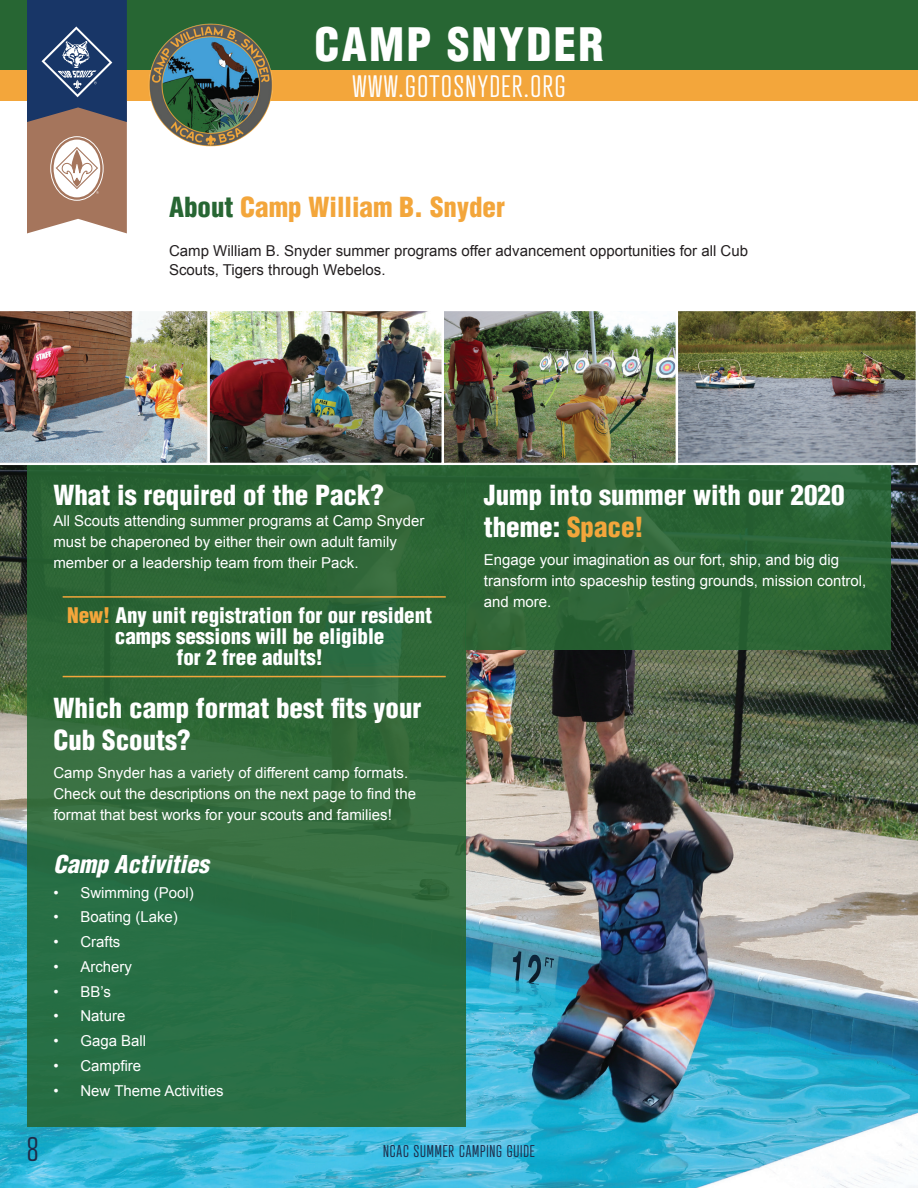
<style>
.page{position:relative;width:918px;height:1188px;background:#fff}
.page>*{position:absolute;margin:0;border:0;box-sizing:border-box;transform-origin:0 0}
.t1{font:900 condensed 45px "Helvetica LT";letter-spacing:.05em;color:#fff}
.t2{font:300 33px "Atrament";color:#1f2b48}
.t3{font:300 30px "Atrament";letter-spacing:.05em;color:#fff}
.t4{font:900 condensed 27px/32.4px "Helvetica LT";color:#fff}
.t5{font:900 condensed 27px "Helvetica LT";color:#f3a63b}
.t6{font:italic 900 condensed 24px "Helvetica LT";color:#fff}
.t7{font:900 condensed 21px/21px "Helvetica LT";color:#fff;text-align:center}
.t8{font:300 16.5px "Atrament";letter-spacing:.05em;color:#1f2b48}
.t9{font:15px/21px "Arial";color:#fff}
.t10{font:15px/19.5px "Arial";color:#231f20}
.s1{color:#276633}
.s2{color:#f3a63b}
</style>
<div class="page">
<img style="left:0;top:465px;width:918px;height:723px">
<div style="left:465px;top:465px;width:426px;height:185px;background:#276633"></div>
<svg style="left:27px;top:465px;width:438px;height:662px;background:#2d6a3d"></svg>
<div style="left:0;top:70px;width:918px;height:30px;background:#f3a63b"></div>
<div style="left:0;top:0;width:918px;height:70px;background:#276633"></div>
<svg style="left:27px;top:0;width:100px;height:233px;background:#726c79"></svg>
<img style="left:148px;top:23px;width:126px;height:124px">
<img style="left:679px;top:312px;width:236px;height:150px">
<div style="left:676px;top:309px;width:242px;height:156px;border:2px solid #fff"></div>
<img style="left:445px;top:312px;width:230px;height:150px">
<div style="left:442px;top:309px;width:236px;height:156px;border:2px solid #fff"></div>
<img style="left:0;top:311px;width:208px;height:152px">
<img style="left:211px;top:312px;width:230px;height:150px">
<div style="left:208px;top:309px;width:236px;height:156px;border:2px solid #fff"></div>
<hr style="left:63px;top:596px;width:383px;height:2px;background:#f3a63b">
<hr style="left:63px;top:676px;width:383px;height:1px;background:#f3a63b">
<p class="t1" style="left:315px;top:16px;width:290px">CAMP SNYDER</p>
<p class="t3" style="left:352px;top:68px;width:215px">WWW.GOTOSNYDER.ORG</p>
<p class="t5" style="left:169px;top:190px;width:338px"><span class="s1">About</span> Camp William B. Snyder</p>
<p class="t10" style="left:169px;top:241px;width:581px">Camp William B. Snyder summer programs offer advancement opportunities for all Cub<br>Scouts, Tigers through Webelos.</p>
<p class="t4" style="left:53px;top:479px;width:332px">What is required of the Pack?</p>
<p class="t9" style="left:53px;top:510px;width:372px">All Scouts attending summer programs at Camp Snyder must be chaperoned by either their own adult family member or a leadership team from their Pack.</p>
<p class="t7" style="left:67px;top:605px;width:367px"><span class="s2">New!</span> Any unit registration for our resident camps sessions will be eligible<br>for 2 free adults!</p>
<p class="t4" style="left:53px;top:692px;width:370px">Which camp format best fits your<br>Cub Scouts?</p>
<p class="t9" style="left:53px;top:763px;width:364px">Camp Snyder has a variety of different camp formats.<br>Check out the descriptions on the next page to find the format that best works for your scouts and families!</p>
<p class="t6" style="left:53px;top:849px;width:157px">Camp Activities</p>
<p class="t9" style="left:53px;top:882px;width:142px">• Swimming (Pool)</p>
<p class="t9" style="left:53px;top:907px;width:126px">• Boating (Lake)</p>
<p class="t9" style="left:53px;top:931px;width:69px">• Crafts</p>
<p class="t9" style="left:53px;top:956px;width:80px">• Archery</p>
<p class="t9" style="left:53px;top:981px;width:59px">• BB’s</p>
<p class="t9" style="left:53px;top:1006px;width:74px">• Nature</p>
<p class="t9" style="left:53px;top:1030px;width:94px">• Gaga Ball</p>
<p class="t9" style="left:53px;top:1055px;width:89px">• Campfire</p>
<p class="t9" style="left:53px;top:1080px;width:172px">• New Theme Activities</p>
<p class="t4" style="left:484px;top:479px;width:362px">Jump into summer with our 2020 theme: <span class="s2">Space!</span></p>
<p class="t9" style="left:484px;top:549px;width:384px">Engage your imagination as our fort, ship, and big dig transform into spaceship testing grounds, mission control, and more.</p>
<p class="t2" style="left:27px;top:1130px;width:13px">8</p>
<p class="t8" style="left:383px;top:1141px;width:153px">NCAC SUMMER CAMPING GUIDE</p>
</div>
